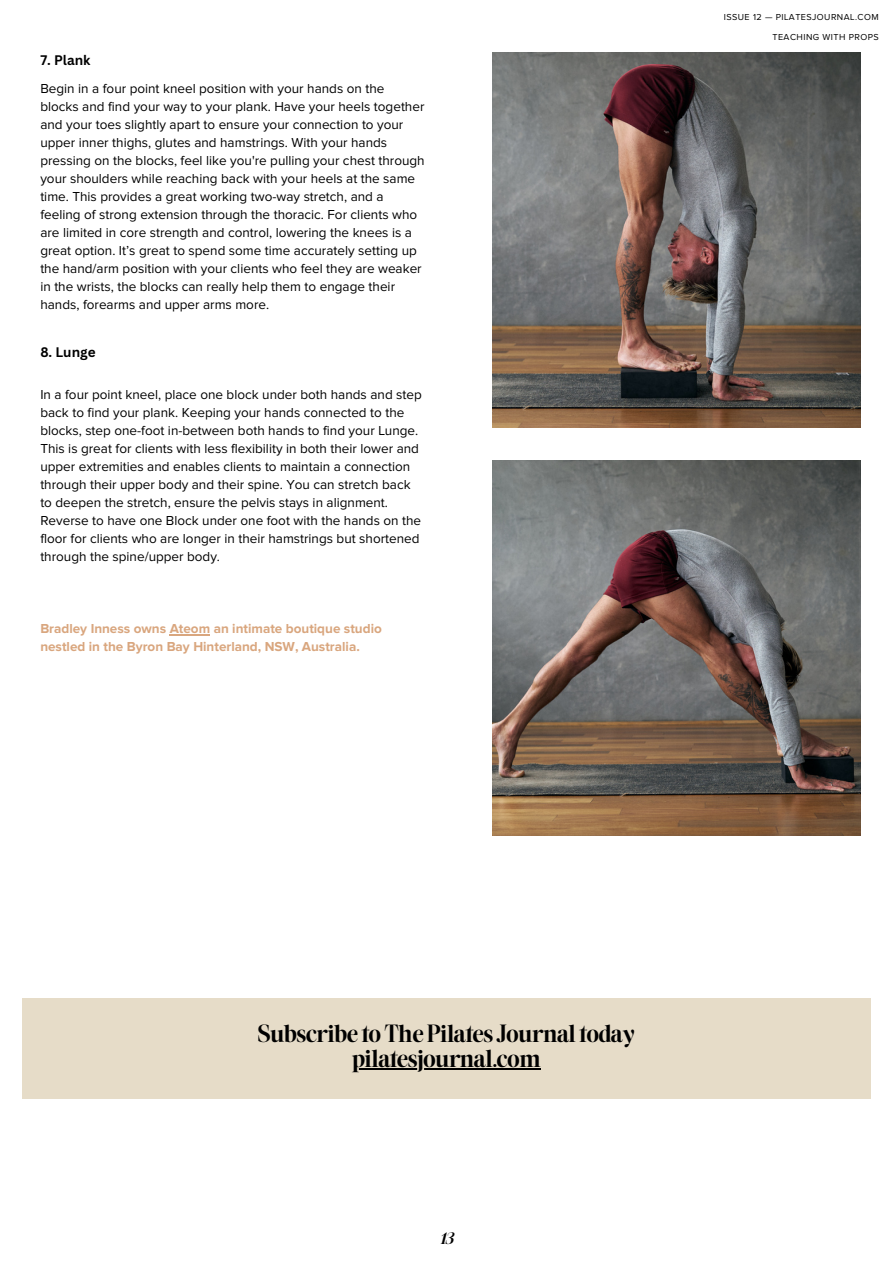
<style>
.page{position:relative;width:893px;height:1264px;background:#fff}
.page>*{position:absolute;margin:0;border:0;box-sizing:border-box;transform-origin:0 0}
.t1{font:18px "The New Elegance";color:#000}
.t2{font:13.5px/18px "Proxima Nova";color:#000}
.t3{font:700 13.5px/18px "Proxima Nova";color:#d9a67e}
.t4{font:700 13.5px "Canva Sans";color:#000}
.t5{font:italic 12px "The New Elegance";color:#000}
.t6{font:9px "Proxima Nova";letter-spacing:.05em;color:#000}
</style>
<div class="page">
<img style="left:492px;top:460px;width:368px;height:375px">
<img style="left:492px;top:53px;width:368px;height:374px">
<hr style="left:170px;top:634px;width:40px;height:1px;background:#d9a67e">
<div style="left:22px;top:998px;width:848px;height:100px;background:#e6dcc8"></div>
<hr style="left:352px;top:1068px;width:188px;height:1px;background:#000">
<p class="t4" style="left:40px;top:51px;width:52px">7. Plank</p>
<p class="t2" style="left:40px;top:80px;width:386px">Begin in a four point kneel position with your hands on the blocks and find your way to your plank. Have your heels together and your toes slightly apart to ensure your connection to your upper inner thighs, glutes and hamstrings. With your hands pressing on the blocks, feel like you're pulling your chest through your shoulders while reaching back with your heels at the same time. This provides a great working two-way stretch, and a feeling of strong extension through the thoracic. For clients who are limited in core strength and control, lowering the knees is a great option. It’s great to spend some time accurately setting up the hand/arm position with your clients who feel they are weaker in the wrists, the blocks can really help them to engage their hands, forearms and upper arms more.</p>
<p class="t4" style="left:40px;top:342px;width:57px">8. Lunge</p>
<p class="t2" style="left:40px;top:386px;width:383px">In a four point kneel, place one block under both hands and step back to find your plank. Keeping your hands connected to the blocks, step one-foot in-between both hands to find your Lunge.<br>This is great for clients with less flexibility in both their lower and upper extremities and enables clients to maintain a connection through their upper body and their spine. You can stretch back to deepen the stretch, ensure the pelvis stays in alignment.<br>Reverse to have one Block under one foot with the hands on the floor for clients who are longer in their hamstrings but shortened through the spine/upper body.</p>
<p class="t3" style="left:40px;top:620px;width:343px">Bradley Inness owns Ateom an intimate boutique studio nestled in the Byron Bay Hinterland, NSW, Australia.</p>
<p class="t6" style="left:723px;top:13px;width:156px">ISSUE 12 — PILATESJOURNAL.COM</p>
<p class="t6" style="left:772px;top:32px;width:108px">TEACHING WITH PROPS</p>
<p class="t1" style="left:258px;top:1024px;width:378px">Subscribe to The Pilates Journal today</p>
<p class="t1" style="left:352px;top:1049px;width:190px">pilatesjournal.com</p>
<p class="t5" style="left:439px;top:1232px;width:15px">13</p>
</div>
